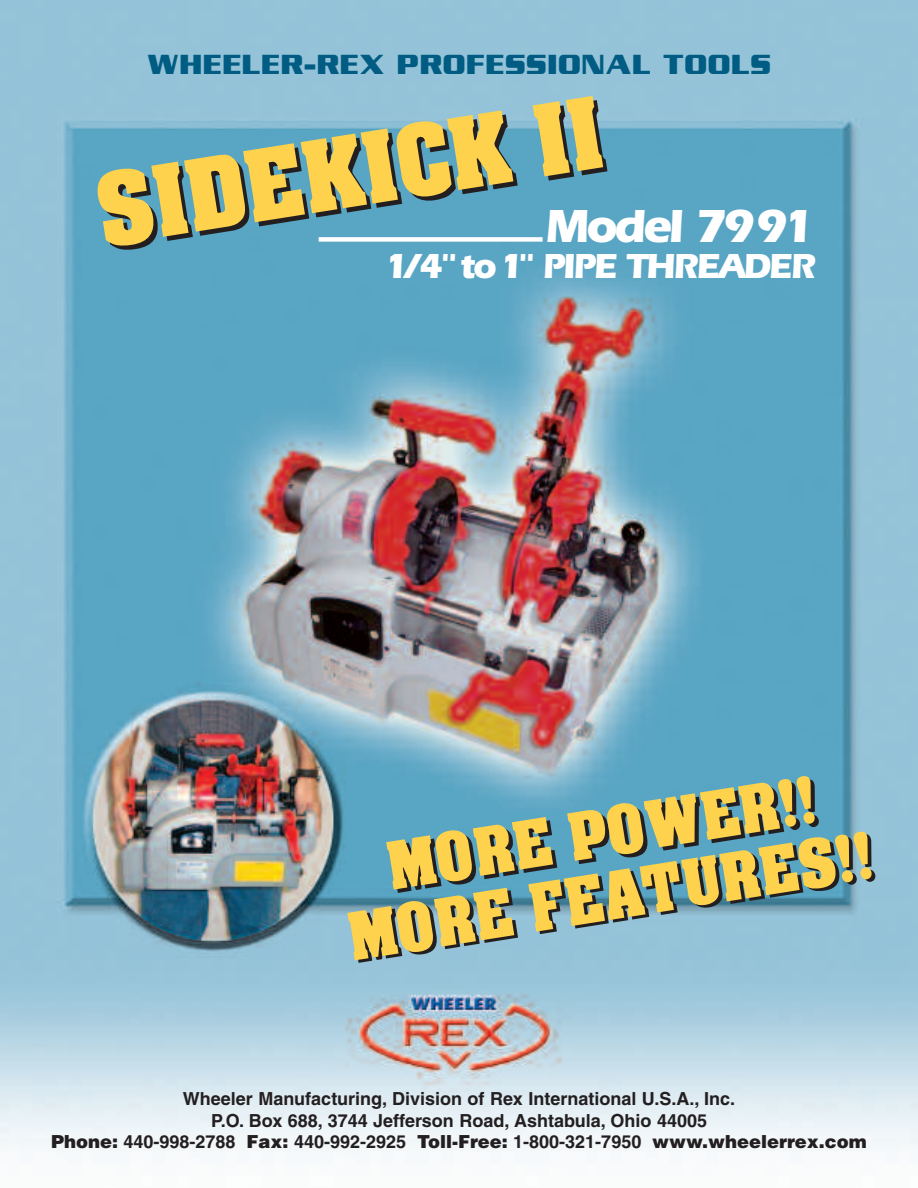
<style>
.page{position:relative;width:918px;height:1188px;background:#fff}
.page>*{position:absolute;margin:0;border:0;box-sizing:border-box;transform-origin:0 0}
.t1{font:700 48px "Itc Eras";letter-spacing:-.07em;color:#fff}
.t2{font:700 36px "Itc Eras";letter-spacing:-.07em;color:#fff}
.t3{font:700 30px "Serpentine Sans ICG";color:#005c82}
.t4{font:700 18px/21.6px "Helvetica";color:#231f20;text-align:center}
.s1{font-weight:900}
</style>
<div class="page">
<img style="left:0;top:0;width:918px;height:1151px">
<svg style="left:386px;top:776px;width:429px;height:56px;background:#88ab98"></svg>
<div style="left:351px;top:834px;width:525px;height:129px;background:#95c4d9"></div>
<svg style="left:347px;top:832px;width:525px;height:128px;background:#9fae8c"></svg>
<svg style="left:101px;top:100px;width:507px;height:150px;background:#59a0bd"></svg>
<svg style="left:97px;top:96px;width:506px;height:150px;background:#96af94"></svg>
<div style="left:319px;top:237px;width:224px;height:5px;background:#fff"></div>
<h3 class="t3" style="left:147px;top:46px;width:626px">WHEELER-REX PROFESSIONAL TOOLS</h3>
<h1 class="t1" style="left:545px;top:209px;width:272px">Model 7991</h1>
<h2 class="t2" style="left:385px;top:254px;width:432px">1/4" to 1" PIPE THREADER</h2>
<p class="t4" style="left:51px;top:1090px;width:817px">Wheeler Manufacturing, Division of Rex International U.S.A., Inc.<br>P.O. Box 688, 3744 Jefferson Road, Ashtabula, Ohio 44005<br><span class="s1">Phone:</span> 440-998-2788 <span class="s1">Fax:</span> 440-992-2925 <span class="s1">Toll-Free:</span> 1-800-321-7950 <span class="s1">www.wheelerrex.com</span></p>
</div>
